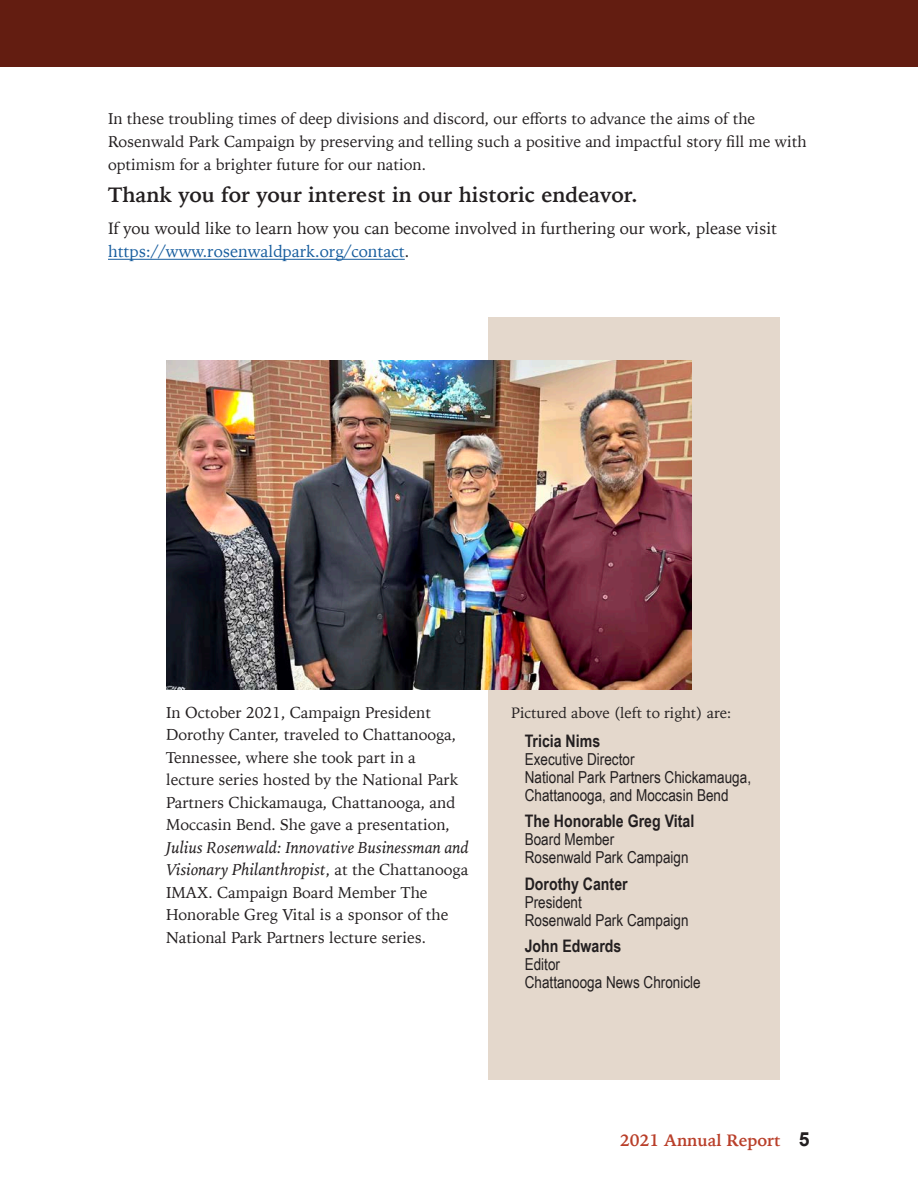
<style>
.page{position:relative;width:918px;height:1188px;background:#fff}
.page>*{position:absolute;margin:0;border:0;box-sizing:border-box;transform-origin:0 0}
.t1{font:700 21px "Iowan Old Style";color:#231f20}
.t2{font:700 17.25px "Arial Narrow";color:#231f20}
.t3{font:16.5px/18px "Arial Narrow";color:#231f20}
.t4{font:16.5px/23.1px "Iowan Old Style";color:#231f20}
.t5{font:italic 16.5px/22.5px "Iowan Old Style";color:#231f20}
.t6{font:700 16.5px "Iowan Old Style";color:#b93f2a}
.t7{font:15.75px/22.5px "Iowan Old Style";color:#231f20}
.t8{font:15px "Iowan Old Style";color:#231f20}
.s1{color:#175d9e}
.s2{font-style:normal;font-size:15.75px}
.s3{font-family:"Arial";font-size:19.5px;color:#231f20}
</style>
<div class="page">
<div style="left:488px;top:318px;width:292px;height:762px;background:#e4d8cc"></div>
<hr style="left:108px;top:259px;width:297px;height:1px;background:#175d9e">
<img style="left:166px;top:361px;width:526px;height:329px">
<hr style="left:0;top:0;width:1px;height:66px;background:#631d11">
<div style="left:1px;top:0;width:917px;height:66px;background:#631d11"></div>
<p class="t7" style="left:108px;top:107px;width:700px">In these troubling times of deep divisions and discord, our efforts to advance the aims of the<br>Rosenwald Park Campaign by preserving and telling such a positive and impactful story fill me with optimism for a brighter future for our nation.</p>
<p class="t1" style="left:108px;top:176px;width:531px">Thank you for your interest in our historic endeavor.</p>
<p class="t4" style="left:108px;top:216px;width:671px">If you would like to learn how you can become involved in furthering our work, please visit <span class="s1">https://www.rosenwaldpark.org/contact</span>.</p>
<p class="t7" style="left:166px;top:701px;width:294px">In October 2021, Campaign President Dorothy Canter, traveled to Chattanooga, Tennessee, where she took part in a lecture series hosted by the National Park Partners Chickamauga, Chattanooga, and Moccasin Bend. She gave a presentation,</p>
<p class="t5" style="left:166px;top:835px;width:304px">Julius Rosenwald: Innovative Businessman and<br>Visionary Philanthropist<span class="s2">, at the Chattanooga</span></p>
<p class="t7" style="left:166px;top:881px;width:284px">IMAX. Campaign Board Member The<br>Honorable Greg Vital is a sponsor of the<br>National Park Partners lecture series.</p>
<p class="t8" style="left:511px;top:699px;width:222px">Pictured above (left to right) are:</p>
<p class="t2" style="left:525px;top:728px;width:77px">Tricia Nims</p>
<p class="t3" style="left:525px;top:750px;width:111px">Executive Director</p>
<p class="t3" style="left:525px;top:768px;width:228px">National Park Partners Chickamauga,<br>Chattanooga, and Moccasin Bend</p>
<p class="t2" style="left:525px;top:808px;width:171px">The Honorable Greg Vital</p>
<p class="t3" style="left:525px;top:830px;width:91px">Board Member</p>
<p class="t3" style="left:525px;top:848px;width:165px">Rosenwald Park Campaign</p>
<p class="t2" style="left:525px;top:871px;width:104px">Dorothy Canter</p>
<p class="t3" style="left:525px;top:892px;width:59px">President</p>
<p class="t3" style="left:525px;top:910px;width:165px">Rosenwald Park Campaign</p>
<p class="t2" style="left:525px;top:933px;width:98px">John Edwards</p>
<p class="t3" style="left:525px;top:955px;width:37px">Editor</p>
<p class="t3" style="left:525px;top:973px;width:177px">Chattanooga News Chronicle</p>
<p class="t6" style="left:620px;top:1125px;width:191px">2021 Annual Report <span class="s3">5</span></p>
</div>
